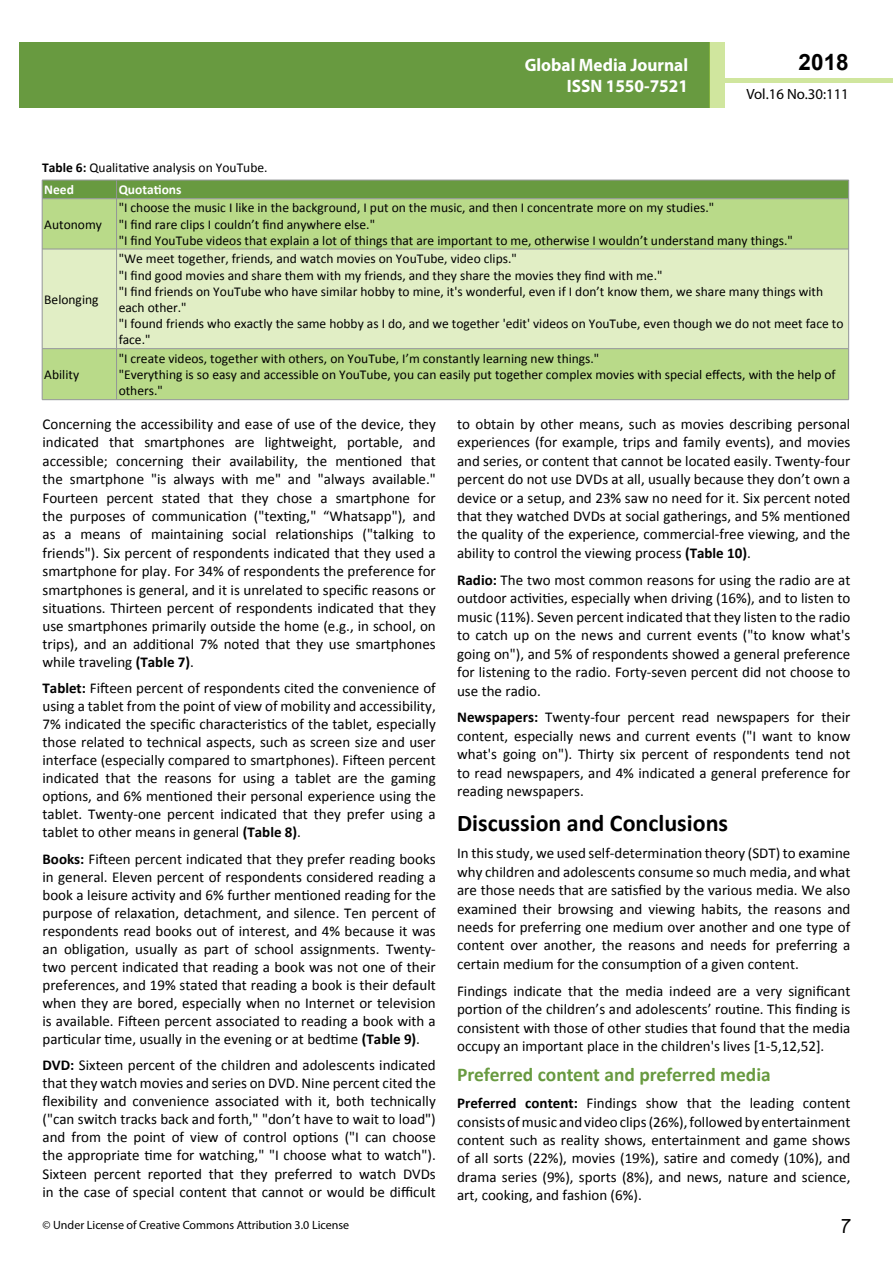
<style>
.page{position:relative;width:893px;height:1263px;background:#fff}
.page>*{position:absolute;margin:0;border:0;box-sizing:border-box;transform-origin:0 0}
.t1{font:25.5px "Tunga";color:#000}
.t2{font:700 24px "Calibri";color:#000}
.t3{font:700 22.5px "Arial";color:#000}
.t4{font:700 19.5px "Calibri";color:#689a40}
.t5{font:700 18px/21.6px "Myriad Pro";color:#fff;text-align:right;scale:.96 1}
.t6{font:15px/18.5px "Calibri";color:#000;text-align:justify}
.t7{font:14.85px "Myriad Pro";color:#000}
.t8{font:13.5px/16.2px "Calibri";color:#000}
.t9{font:700 13.5px "Calibri";color:#fff}
.t10{font:12px "Myriad Pro";color:#000}
.s1{font-weight:700}
</style>
<div class="page">
<hr style="left:725px;top:78px;width:168px;height:4px;background:#d0e69e">
<div style="left:19px;top:42px;width:690px;height:66px;background:#689a40"></div>
<div style="left:709px;top:42px;width:16px;height:66px;background:#d0e69e"></div>
<div style="left:43px;top:199px;width:805px;height:200px;background:#b9da89"></div>
<div style="left:43px;top:250px;width:805px;height:98px;background:#e1eec5"></div>
<hr style="left:42px;top:199px;width:1px;height:50px;background:#939598">
<hr style="left:116px;top:199px;width:1px;height:50px;background:#939598">
<hr style="left:848px;top:199px;width:1px;height:50px;background:#939598">
<hr style="left:42px;top:249px;width:75px;height:1px;background:#939598">
<hr style="left:42px;top:249px;width:1px;height:100px;background:#939598">
<hr style="left:117px;top:249px;width:732px;height:1px;background:#939598">
<hr style="left:116px;top:249px;width:1px;height:100px;background:#939598">
<hr style="left:848px;top:249px;width:1px;height:100px;background:#939598">
<hr style="left:42px;top:348px;width:75px;height:1px;background:#939598">
<hr style="left:42px;top:349px;width:1px;height:51px;background:#939598">
<hr style="left:117px;top:348px;width:732px;height:1px;background:#939598">
<hr style="left:116px;top:349px;width:1px;height:51px;background:#939598">
<hr style="left:848px;top:349px;width:1px;height:51px;background:#939598">
<hr style="left:42px;top:399px;width:75px;height:1px;background:#939598">
<hr style="left:117px;top:399px;width:732px;height:1px;background:#939598">
<div style="left:42px;top:180px;width:807px;height:18px;background:#689a40"></div>
<hr style="left:42px;top:198px;width:75px;height:1px;background:#939598">
<hr style="left:117px;top:198px;width:732px;height:1px;background:#939598">
<p class="t8" style="left:42px;top:159px;width:227px"><span class="s1">Table 6:</span> Qualitative analysis on YouTube.</p>
<p class="t5" style="left:517px;top:53px;width:198px">ARCHIVOS DE MEDICINA<br>ISSN 1698-9465</p>
<h3 class="t3" style="left:799px;top:47px;width:52px">2018</h3>
<p class="t5" style="left:525px;top:53px;width:172px">Global Media Journal<br>ISSN 1550-7521</p>
<p class="t7" style="left:746px;top:84px;width:104px">Vol.16 No.30:111</p>
<p class="t9" style="left:44px;top:181px;width:31px">Need</p>
<p class="t9" style="left:119px;top:181px;width:64px">Quotations</p>
<p class="t8" style="left:44px;top:216px;width:59px">Autonomy</p>
<p class="t8" style="left:119px;top:200px;width:676px">"I choose the music I like in the background, I put on the music, and then I concentrate more on my studies."<br>"I find rare clips I couldn’t find anywhere else."<br>"I find YouTube videos that explain a lot of things that are important to me, otherwise I wouldn’t understand many things."</p>
<p class="t8" style="left:44px;top:291px;width:56px">Belonging</p>
<p class="t8" style="left:44px;top:367px;width:36px">Ability</p>
<p class="t8" style="left:119px;top:251px;width:726px">"We meet together, friends, and watch movies on YouTube, video clips."<br>"I find good movies and share them with my friends, and they share the movies they find with me."<br>"I find friends on YouTube who have similar hobby to mine, it's wonderful, even if I don’t know them, we share many things with each other."<br>"I found friends who exactly the same hobby as I do, and we together 'edit' videos on YouTube, even though we do not meet face to face."</p>
<p class="t8" style="left:119px;top:350px;width:719px">"I create videos, together with others, on YouTube, I’m constantly learning new things."<br>"Everything is so easy and accessible on YouTube, you can easily put together complex movies with special effects, with the help of others."</p>
<p class="t6" style="left:43px;top:415px;width:395px">Concerning the accessibility and ease of use of the device, they indicated that smartphones are lightweight, portable, and accessible; concerning their availability, the mentioned that the smartphone "is always with me" and "always available." Fourteen percent stated that they chose a smartphone for the purposes of communication ("texting," “Whatsapp"), and as a means of maintaining social relationships ("talking to friends"). Six percent of respondents indicated that they used a smartphone for play. For 34% of respondents the preference for smartphones is general, and it is unrelated to specific reasons or situations. Thirteen percent of respondents indicated that they use smartphones primarily outside the home (e.g., in school, on trips), and an additional 7% noted that they use smartphones while traveling <span class="s1">(Table 7)</span>.</p>
<p class="t6" style="left:43px;top:679px;width:395px;line-height:18px"><span class="s1">Tablet:</span> Fifteen percent of respondents cited the convenience of using a tablet from the point of view of mobility and accessibility, 7% indicated the specific characteristics of the tablet, especially those related to technical aspects, such as screen size and user interface (especially compared to smartphones). Fifteen percent indicated that the reasons for using a tablet are the gaming options, and 6% mentioned their personal experience using the tablet. Twenty-one percent indicated that they prefer using a tablet to other means in general <span class="s1">(Table 8)</span>.</p>
<p class="t6" style="left:43px;top:850px;width:395px;line-height:18px"><span class="s1">Books:</span> Fifteen percent indicated that they prefer reading books in general. Eleven percent of respondents considered reading a book a leisure activity and 6% further mentioned reading for the purpose of relaxation, detachment, and silence. Ten percent of respondents read books out of interest, and 4% because it was an obligation, usually as part of school assignments. Twenty&shy;two percent indicated that reading a book was not one of their preferences, and 19% stated that reading a book is their default when they are bored, especially when no Internet or television is available. Fifteen percent associated to reading a book with a particular time, usually in the evening or at bedtime <span class="s1">(Table 9)</span>.</p>
<p class="t6" style="left:43px;top:1056px;width:395px"><span class="s1">DVD:</span> Sixteen percent of the children and adolescents indicated that they watch movies and series on DVD. Nine percent cited the flexibility and convenience associated with it, both technically ("can switch tracks back and forth," "don’t have to wait to load") and from the point of view of control options ("I can choose the appropriate time for watching," "I choose what to watch").<br>Sixteen percent reported that they preferred to watch DVDs in the case of special content that cannot or would be difficult</p>
<p class="t10" style="left:43px;top:1218px;width:308px">© Under License of Creative Commons Attribution 3.0 License</p>
<p class="t6" style="left:457px;top:414px;width:395px">to obtain by other means, such as movies describing personal experiences (for example, trips and family events), and movies and series, or content that cannot be located easily. Twenty-four percent do not use DVDs at all, usually because they don’t own a device or a setup, and 23% saw no need for it. Six percent noted that they watched DVDs at social gatherings, and 5% mentioned the quality of the experience, commercial-free viewing, and the ability to control the viewing process <span class="s1">(Table 10)</span>.</p>
<p class="t6" style="left:457px;top:571px;width:395px"><span class="s1">Radio:</span> The two most common reasons for using the radio are at outdoor activities, especially when driving (16%), and to listen to music (11%). Seven percent indicated that they listen to the radio to catch up on the news and current events ("to know what's going on"), and 5% of respondents showed a general preference for listening to the radio. Forty-seven percent did not choose to use the radio.</p>
<p class="t6" style="left:457px;top:708px;width:395px"><span class="s1">Newspapers:</span> Twenty-four percent read newspapers for their content, especially news and current events ("I want to know what's going on"). Thirty six percent of respondents tend not to read newspapers, and 4% indicated a general preference for reading newspapers.</p>
<h2 class="t2" style="left:457px;top:808px;width:273px">Discussion and Conclusions</h2>
<p class="t6" style="left:457px;top:844px;width:395px">In this study, we used self-determination theory (SDT) to examine why children and adolescents consume so much media, and what are those needs that are satisfied by the various media. We also examined their browsing and viewing habits, the reasons and needs for preferring one medium over another and one type of content over another, the reasons and needs for preferring a certain medium for the consumption of a given content.</p>
<p class="t6" style="left:457px;top:982px;width:395px">Findings indicate that the media indeed are a very significant portion of the children’s and adolescents’ routine. This finding is consistent with those of other studies that found that the media occupy an important place in the children's lives [1-5,12,52].</p>
<h3 class="t4" style="left:457px;top:1062px;width:315px">Preferred content and preferred media</h3>
<p class="t6" style="left:457px;top:1094px;width:395px"><span class="s1">Preferred content:</span> Findings show that the leading content consists of music and video clips (26%), followed by entertainment content such as reality shows, entertainment and game shows of all sorts (22%), movies (19%), satire and comedy (10%), and drama series (9%), sports (8%), and news, nature and science, art, cooking, and fashion (6%).</p>
<h1 class="t1" style="left:841px;top:1209px;width:11px">7</h1>
</div>
